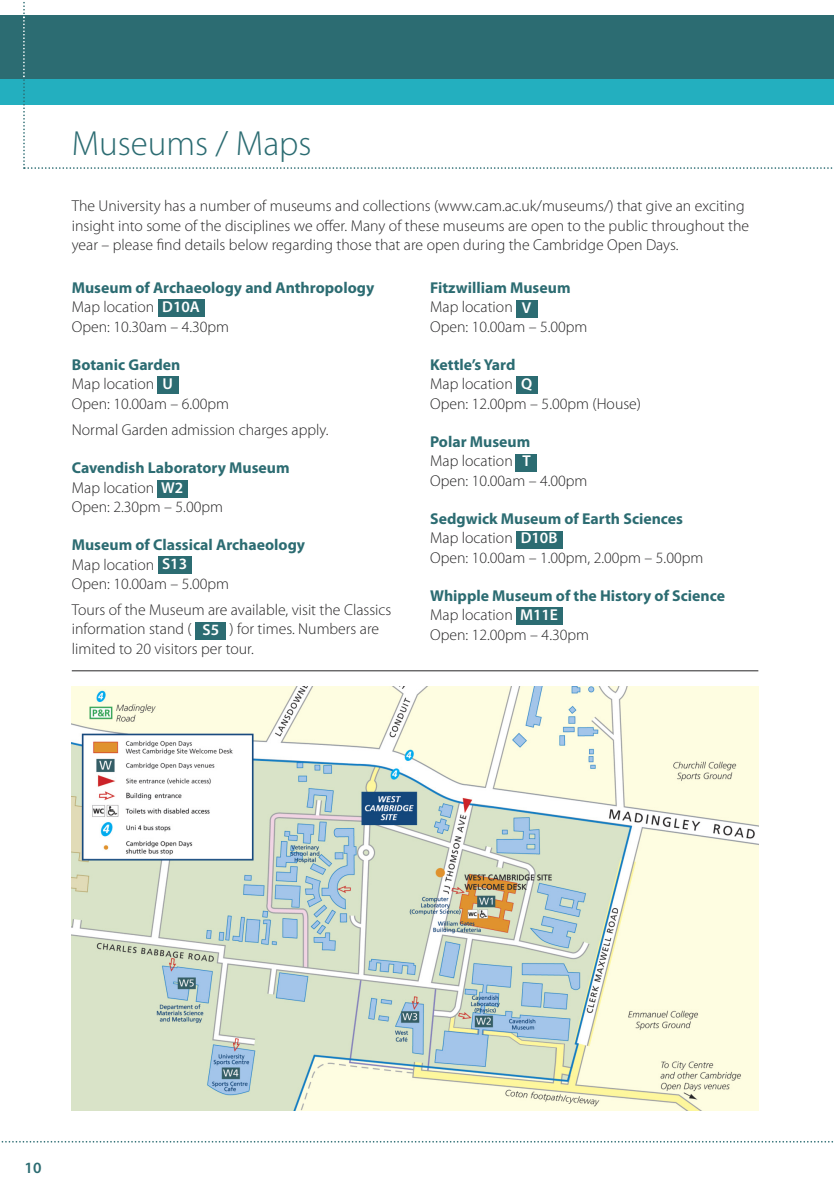
<style>
.page{position:relative;width:834px;height:1191px;background:#fff}
.page>*{position:absolute;margin:0;border:0;box-sizing:border-box;transform-origin:0 0}
.t1{font:300 35px "Myriad Pro";color:#2c6c72}
.t2{font:300 15.75px/19.2px "Myriad Pro";color:#272627}
.t3{font:700 15.75px "Myriad Pro";color:#2c6c72}
.t4{font:600 15.75px "Myriad Pro";color:#fff}
.t5{font:600 15.75px "Myriad Pro";color:#2c6c72}
.s1{font-weight:700;color:#2c6c72}
.s2{font-weight:600;color:#fff}
</style>
<div class="page">
<div style="left:0;top:73px;width:833px;height:31px;background:#23afbf"></div>
<div style="left:0;top:15px;width:833px;height:64px;background:#2c6c72"></div>
<svg style="left:1px;top:1141px;width:832px;height:1px"></svg>
<svg style="left:23px;top:2px;width:810px;height:167px"></svg>
<div style="left:158px;top:300px;width:46px;height:17px;background:#2c6c72"></div>
<div style="left:157px;top:377px;width:21px;height:17px;background:#2c6c72"></div>
<div style="left:516px;top:300px;width:21px;height:18px;background:#2c6c72"></div>
<div style="left:516px;top:377px;width:21px;height:17px;background:#2c6c72"></div>
<div style="left:516px;top:454px;width:21px;height:17px;background:#2c6c72"></div>
<div style="left:516px;top:531px;width:46px;height:17px;background:#2c6c72"></div>
<div style="left:516px;top:607px;width:46px;height:17px;background:#2c6c72"></div>
<div style="left:157px;top:480px;width:30px;height:18px;background:#2c6c72"></div>
<div style="left:158px;top:557px;width:33px;height:17px;background:#2c6c72"></div>
<div style="left:196px;top:622px;width:30px;height:17px;background:#2c6c72"></div>
<img style="left:72px;top:687px;width:686px;height:424px">
<hr style="left:72px;top:670px;width:686px;height:1px;background:#272627">
<h1 class="t1" style="left:72px;top:130px;width:241px">Museums / Maps</h1>
<p class="t2" style="left:72px;top:198px;width:678px">The University has a number of museums and collections (www.cam.ac.uk/museums/) that give an exciting insight into some of the disciplines we offer. Many of these museums are open to the public throughout the year – please find details below regarding those that are open during the Cambridge Open Days.</p>
<p class="t3" style="left:72px;top:282px;width:304px">Museum of Archaeology and Anthropology</p>
<p class="t2" style="left:72px;top:299px;width:159px">Map location<br>Open: 10.30am – 4.30pm</p>
<p class="t3" style="left:72px;top:359px;width:110px">Botanic Garden</p>
<p class="t2" style="left:72px;top:376px;width:159px">Map location<br>Open: 10.00am – 6.00pm</p>
<p class="t2" style="left:72px;top:421px;width:258px">Normal Garden admission charges apply.</p>
<p class="t2" style="left:72px;top:460px;width:219px"><span class="s1">Cavendish Laboratory Museum<br></span>Map location <span class="s2">W2<br></span>Open: 2.30pm – 5.00pm</p>
<p class="t3" style="left:72px;top:539px;width:235px">Museum of Classical Archaeology</p>
<p class="t2" style="left:72px;top:556px;width:159px">Map location<br>Open: 10.00am – 5.00pm</p>
<p class="t2" style="left:72px;top:601px;width:321px">Tours of the Museum are available, visit the Classics information stand (</p>
<p class="t4" style="left:162px;top:301px;width:39px">D10A</p>
<p class="t4" style="left:162px;top:378px;width:12px">U</p>
<p class="t4" style="left:162px;top:558px;width:27px">S13</p>
<p class="t2" style="left:72px;top:621px;width:309px;text-indent:158px">) for times. Numbers are limited to 20 visitors per tour.</p>
<p class="t4" style="left:202px;top:623px;width:18px">S5</p>
<p class="t3" style="left:430px;top:282px;width:142px">Fitzwilliam Museum</p>
<p class="t2" style="left:430px;top:299px;width:159px">Map location<br>Open: 10.00am – 5.00pm</p>
<p class="t3" style="left:430px;top:359px;width:87px">Kettle’s Yard</p>
<p class="t2" style="left:430px;top:376px;width:212px">Map location<br>Open: 12.00pm – 5.00pm (House)</p>
<p class="t3" style="left:430px;top:436px;width:102px">Polar Museum</p>
<p class="t2" style="left:430px;top:453px;width:159px">Map location<br>Open: 10.00am – 4.00pm</p>
<p class="t3" style="left:430px;top:513px;width:254px">Sedgwick Museum of Earth Sciences</p>
<p class="t2" style="left:430px;top:530px;width:274px">Map location<br>Open: 10.00am – 1.00pm, 2.00pm – 5.00pm</p>
<p class="t3" style="left:430px;top:590px;width:296px">Whipple Museum of the History of Science</p>
<p class="t2" style="left:430px;top:607px;width:160px">Map location<br>Open: 12.00pm – 4.30pm</p>
<p class="t4" style="left:522px;top:302px;width:11px">V</p>
<p class="t4" style="left:521px;top:378px;width:13px">Q</p>
<p class="t4" style="left:522px;top:455px;width:10px">T</p>
<p class="t4" style="left:520px;top:532px;width:38px">D10B</p>
<p class="t4" style="left:520px;top:608px;width:40px">M11E</p>
<p class="t5" style="left:25px;top:1161px;width:18px">10</p>
</div>
